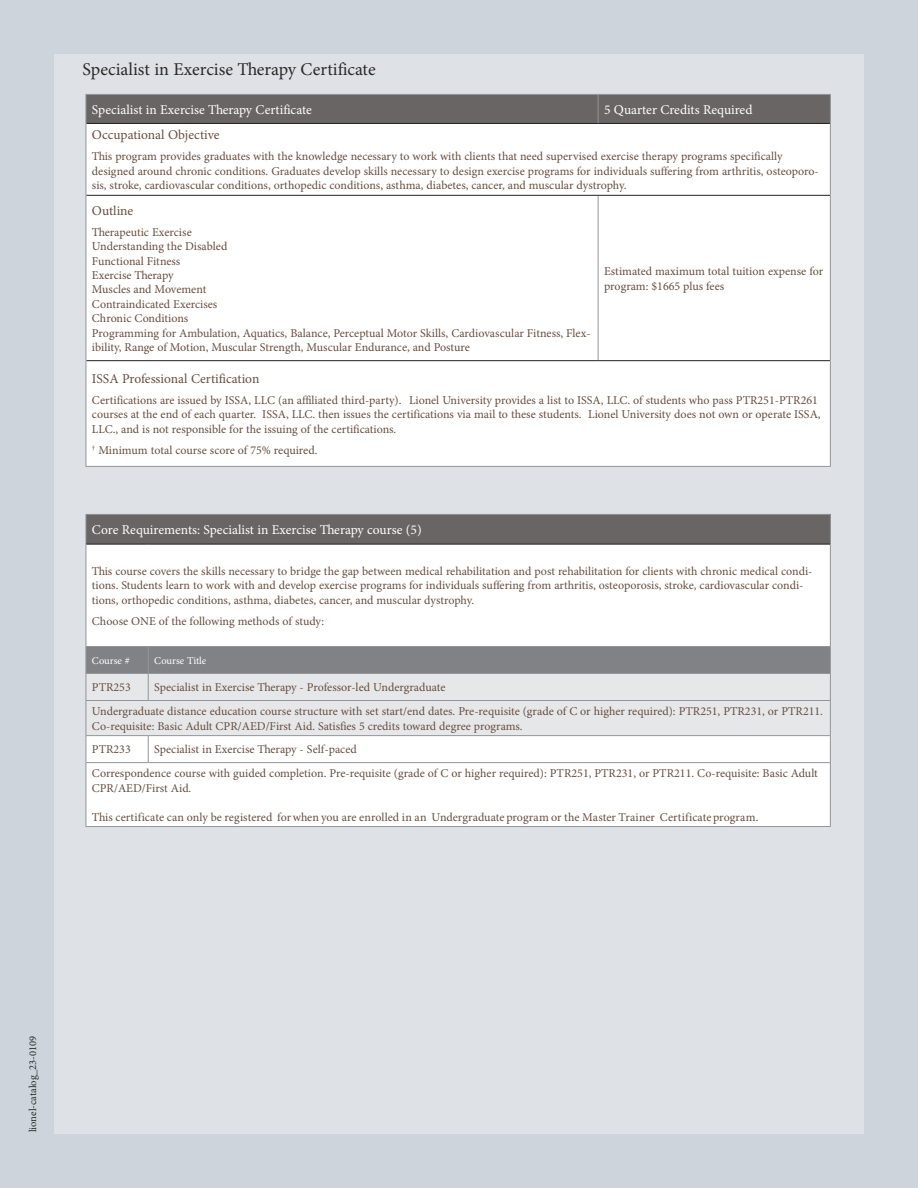
<style>
.page{position:relative;width:918px;height:1188px;background:#cdd4db}
.page>*{position:absolute;margin:0;border:0;box-sizing:border-box;transform-origin:0 0}
.t1{font:18px "Minion Pro";color:#292a2a}
.t2{font:13.5px "Minion Pro";color:#fff}
.t3{font:13.5px "Minion Pro";color:#674e3f}
.t4{font:12px/14.4px "Minion Pro";color:#674e3f}
.t5{font:10.5px "Minion Pro";color:#292a2a}
.t6{font:10.5px "Minion Pro";color:#fff}
</style>
<div class="page">
<div style="left:54px;top:54px;width:810px;height:1080px;background:#dee1e5"></div>
<div style="left:87px;top:124px;width:743px;height:342px;background:#fff"></div>
<hr style="left:598px;top:196px;width:1px;height:164px;background:#939598">
<hr style="left:86px;top:123px;width:512px;height:1px;background:#231f20">
<hr style="left:598px;top:123px;width:232px;height:1px;background:#231f20">
<hr style="left:86px;top:195px;width:512px;height:1px;background:#231f20">
<hr style="left:598px;top:195px;width:232px;height:1px;background:#231f20">
<hr style="left:86px;top:360px;width:512px;height:1px;background:#231f20">
<hr style="left:598px;top:360px;width:232px;height:1px;background:#231f20">
<div style="left:86px;top:94px;width:745px;height:29px;background:#696565"></div>
<hr style="left:86px;top:123px;width:1px;height:72px;background:#939598">
<hr style="left:830px;top:123px;width:1px;height:72px;background:#939598">
<hr style="left:86px;top:195px;width:1px;height:166px;background:#939598">
<hr style="left:830px;top:195px;width:1px;height:166px;background:#939598">
<hr style="left:86px;top:361px;width:1px;height:105px;background:#939598">
<hr style="left:830px;top:361px;width:1px;height:105px;background:#939598">
<hr style="left:86px;top:466px;width:512px;height:1px;background:#939598">
<hr style="left:598px;top:466px;width:233px;height:1px;background:#939598">
<div style="left:86px;top:514px;width:744px;height:30px;background:#696565"></div>
<div style="left:87px;top:545px;width:743px;height:281px;background:#fff"></div>
<div style="left:87px;top:701px;width:743px;height:34px;background:#e6e7e9"></div>
<svg style="left:830px;top:515px;width:1px;height:29px"></svg>
<hr style="left:86px;top:544px;width:1px;height:102px;background:#939598">
<hr style="left:830px;top:544px;width:1px;height:102px;background:#939598">
<hr style="left:86px;top:646px;width:62px;height:1px;background:#939598">
<hr style="left:148px;top:646px;width:683px;height:1px;background:#939598">
<hr style="left:830px;top:701px;width:1px;height:34px;background:#939598">
<svg style="left:86px;top:736px;width:1px;height:26px"></svg>
<svg style="left:148px;top:736px;width:1px;height:26px"></svg>
<svg style="left:830px;top:736px;width:1px;height:26px"></svg>
<hr style="left:86px;top:762px;width:62px;height:1px;background:#939598">
<hr style="left:86px;top:763px;width:1px;height:63px;background:#939598">
<hr style="left:148px;top:762px;width:683px;height:1px;background:#939598">
<hr style="left:830px;top:763px;width:1px;height:63px;background:#939598">
<svg style="left:86px;top:515px;width:1px;height:28px"></svg>
<hr style="left:86px;top:514px;width:62px;height:1px;background:#939598">
<hr style="left:148px;top:514px;width:683px;height:1px;background:#939598">
<hr style="left:86px;top:544px;width:62px;height:1px;background:#231f20">
<hr style="left:148px;top:544px;width:682px;height:1px;background:#231f20">
<svg style="left:86px;top:647px;width:745px;height:53px;background:#b2b3b6"></svg>
<hr style="left:86px;top:700px;width:62px;height:1px;background:#939598">
<hr style="left:86px;top:701px;width:1px;height:34px;background:#939598">
<hr style="left:148px;top:700px;width:683px;height:1px;background:#939598">
<hr style="left:86px;top:735px;width:62px;height:1px;background:#939598">
<hr style="left:148px;top:735px;width:683px;height:1px;background:#939598">
<hr style="left:86px;top:826px;width:62px;height:1px;background:#939598">
<hr style="left:148px;top:826px;width:683px;height:1px;background:#939598">
<h1 class="t1" style="left:82px;top:62px;width:295px">Specialist in Exercise Therapy Certificate</h1>
<p class="t2" style="left:92px;top:104px;width:221px">Specialist in Exercise Therapy Certificate</p>
<p class="t2" style="left:604px;top:104px;width:150px">5 Quarter Credits Required</p>
<p class="t3" style="left:92px;top:129px;width:129px">Occupational Objective</p>
<p class="t4" style="left:92px;top:151px;width:728px">This program provides graduates with the knowledge necessary to work with clients that need supervised exercise therapy programs specifically designed around chronic conditions. Graduates develop skills necessary to design exercise programs for individuals suffering from arthritis, osteoporo&shy;sis, stroke, cardiovascular conditions, orthopedic conditions, asthma, diabetes, cancer, and muscular dystrophy.</p>
<p class="t3" style="left:92px;top:205px;width:43px">Outline</p>
<p class="t4" style="left:92px;top:226px;width:500px">Therapeutic Exercise<br>Understanding the Disabled<br>Functional Fitness<br>Exercise Therapy<br>Muscles and Movement<br>Contraindicated Exercises<br>Chronic Conditions<br>Programming for Ambulation, Aquatics, Balance, Perceptual Motor Skills, Cardiovascular Fitness, Flex&shy;ibility, Range of Motion, Muscular Strength, Muscular Endurance, and Posture</p>
<p class="t4" style="left:604px;top:265px;width:221px">Estimated maximum total tuition expense for program: $1665 plus fees</p>
<p class="t3" style="left:92px;top:373px;width:169px">ISSA Professional Certification</p>
<p class="t4" style="left:92px;top:394px;width:730px">Certifications are issued by ISSA, LLC (an affiliated third-party). Lionel University provides a list to ISSA, LLC. of students who pass PTR251-PTR261 courses at the end of each quarter. ISSA, LLC. then issues the certifications via mail to these students. Lionel University does not own or operate ISSA,<br>LLC., and is not responsible for the issuing of the certifications.</p>
<p class="t4" style="left:92px;top:444px;width:227px"><sup>†</sup> Minimum total course score of 75% required.</p>
<p class="t2" style="left:92px;top:524px;width:331px">Core Requirements: Specialist in Exercise Therapy course (5)</p>
<p class="t4" style="left:92px;top:565px;width:722px">This course covers the skills necessary to bridge the gap between medical rehabilitation and post rehabilitation for clients with chronic medical condi&shy;tions. Students learn to work with and develop exercise programs for individuals suffering from arthritis, osteoporosis, stroke, cardiovascular condi&shy;tions, orthopedic conditions, asthma, diabetes, cancer, and muscular dystrophy.</p>
<p class="t4" style="left:92px;top:615px;width:234px">Choose ONE of the following methods of study:</p>
<p class="t6" style="left:92px;top:656px;width:39px">Course #</p>
<p class="t6" style="left:154px;top:656px;width:54px">Course Title</p>
<p class="t4" style="left:92px;top:681px;width:40px">PTR253</p>
<p class="t4" style="left:92px;top:677px;width:733px;line-height:23.9px;text-indent:62px">Specialist in Exercise Therapy - Professor-led Undergraduate<br>Undergraduate distance education course structure with set start/end dates. Pre-requisite (grade of C or higher required): PTR251, PTR231, or PTR211.</p>
<p class="t4" style="left:92px;top:715px;width:432px;line-height:23.9px">Co-requisite: Basic Adult CPR/AED/First Aid. Satisfies 5 credits toward degree programs.<br>PTR233</p>
<p class="t4" style="left:92px;top:739px;width:727px;line-height:23.9px;text-indent:62px">Specialist in Exercise Therapy - Self-paced<br>Correspondence course with guided completion. Pre-requisite (grade of C or higher required): PTR251, PTR231, or PTR211. Co-requisite: Basic Adult</p>
<p class="t4" style="left:92px;top:782px;width:101px">CPR/AED/First Aid.</p>
<p class="t4" style="left:92px;top:811px;width:668px">This certificate can only be registered for when you are enrolled in an Undergraduate program or the Master Trainer Certificate program.</p>
<p class="t5" style="left:28px;top:1132px;width:98px;rotate:-90deg">lionel-catalog_23-0109</p>
</div>
